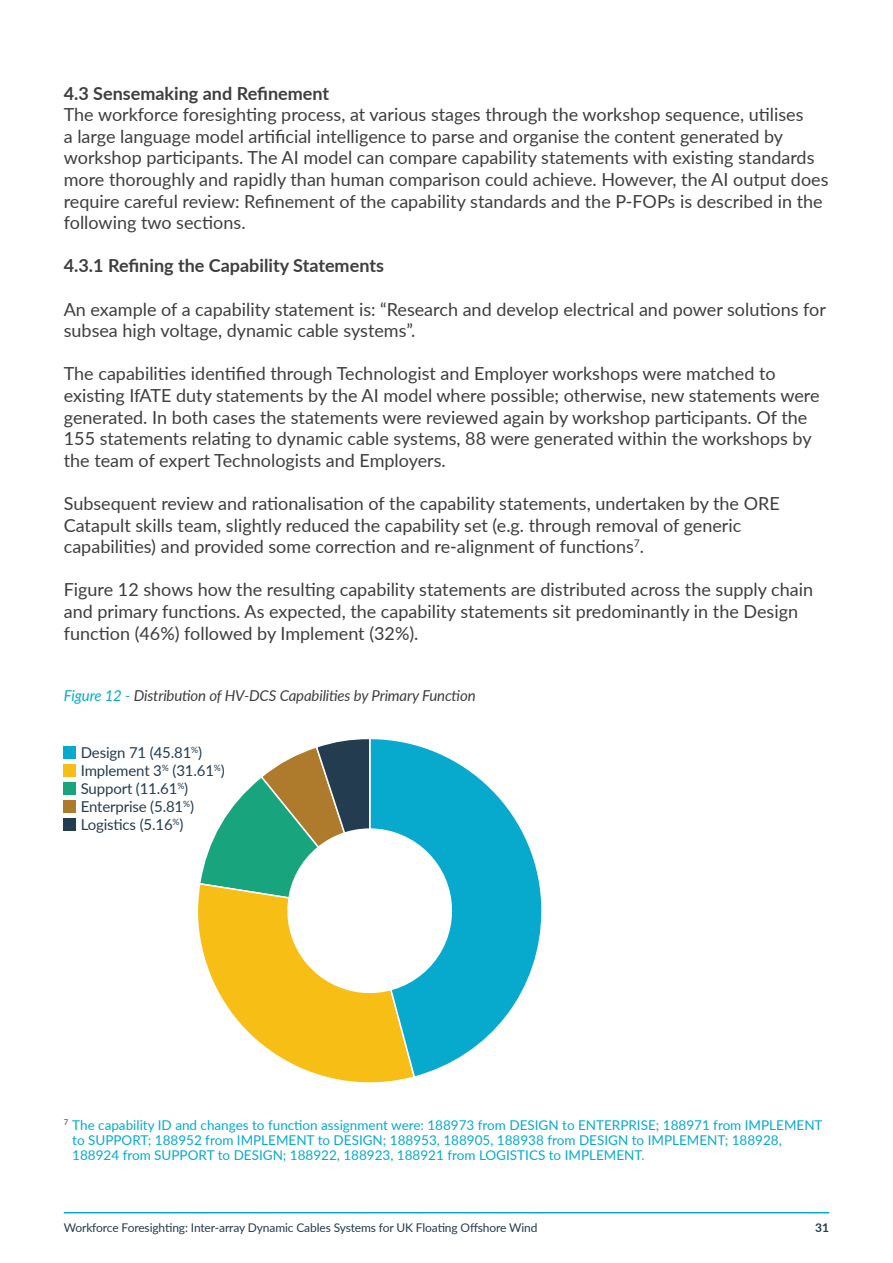
<style>
.page{position:relative;width:893px;height:1263px;background:#fff}
.page>*{position:absolute;margin:0;border:0;box-sizing:border-box;transform-origin:0 0}
.t1{font:18px/21.6px "Lato";color:#3e3e3f}
.t2{font:700 18px "Lato";color:#3e3e3f}
.t3{font:15px/18px "Lato";letter-spacing:-.01em;color:#243c4f}
.t4{font:italic 15px "Lato";letter-spacing:-.01em;color:#3e3e3f}
.t5{font:13.5px/15px "Lato";color:#07aacc}
.t6{font:12px "Lato";letter-spacing:-.01em;color:#243c4f}
.t7{font:700 12px "Lato";color:#243c4f}
.s1{color:#07aacc}
</style>
<div class="page">
<svg style="left:198px;top:913px;width:205px;height:170px"></svg>
<svg style="left:368px;top:739px;width:174px;height:340px"></svg>
<svg style="left:198px;top:739px;width:174px;height:174px"></svg>
<div style="left:287px;top:828px;width:165px;height:165px;background:#fff;border-radius:50%"></div>
<div style="left:64px;top:746px;width:12px;height:13px;background:#07aacc"></div>
<div style="left:64px;top:764px;width:12px;height:13px;background:#f7be16"></div>
<div style="left:64px;top:782px;width:12px;height:13px;background:#18a57e"></div>
<div style="left:64px;top:800px;width:12px;height:13px;background:#ae7a2b"></div>
<div style="left:64px;top:818px;width:12px;height:13px;background:#243c4f"></div>
<hr style="left:64px;top:1212px;width:765px;height:1px;background:#07aacc">
<p class="t2" style="left:64px;top:80px;width:267px">4.3 Sensemaking and Refinement</p>
<p class="t1" style="left:64px;top:103px;width:766px">The workforce foresighting process, at various stages through the workshop sequence, utilises<br>a large language model artificial intelligence to parse and organise the content generated by workshop participants. The AI model can compare capability statements with existing standards more thoroughly and rapidly than human comparison could achieve. However, the AI output does require careful review: Refinement of the capability standards and the P-FOPs is described in the following two sections.</p>
<p class="t2" style="left:64px;top:253px;width:322px">4.3.1 Refining the Capability Statements</p>
<p class="t1" style="left:64px;top:297px;width:764px">An example of a capability statement is: “Research and develop electrical and power solutions for subsea high voltage, dynamic cable systems”.</p>
<p class="t1" style="left:64px;top:362px;width:757px">The capabilities identified through Technologist and Employer workshops were matched to existing IfATE duty statements by the AI model where possible; otherwise, new statements were generated. In both cases the statements were reviewed again by workshop participants. Of the 155 statements relating to dynamic cable systems, 88 were generated within the workshops by the team of expert Technologists and Employers.</p>
<p class="t1" style="left:64px;top:492px;width:717px">Subsequent review and rationalisation of the capability statements, undertaken by the ORE<br>Catapult skills team, slightly reduced the capability set (e.g. through removal of generic capabilities) and provided some correction and re-alignment of functions<sup>7</sup>.</p>
<p class="t1" style="left:64px;top:578px;width:751px">Figure 12 shows how the resulting capability statements are distributed across the supply chain and primary functions. As expected, the capability statements sit predominantly in the Design function (46%) followed by Implement (32%).</p>
<p class="t4" style="left:64px;top:685px;width:413px"><span class="s1">Figure 12 -</span> Distribution of HV-DCS Capabilities by Primary Function</p>
<p class="t3" style="left:81px;top:743px;width:146px">Design 71 (45.81<sup>%</sup>)<br>Implement 3<sup>%</sup> (31.61<sup>%</sup>)<br>Support (11.61<sup>%</sup>)<br>Enterprise (5.81<sup>%</sup>)<br>Logistics (5.16<sup>%</sup>)</p>
<p class="t5" style="left:72px;top:1116px;width:752px;text-indent:-9px"><sup>7</sup> The capability ID and changes to function assignment were: 188973 from DESIGN to ENTERPRISE; 188971 from IMPLEMENT to SUPPORT; 188952 from IMPLEMENT to DESIGN; 188953, 188905, 188938 from DESIGN to IMPLEMENT; 188928,<br>188924 from SUPPORT to DESIGN; 188922, 188923, 188921 from LOGISTICS to IMPLEMENT.</p>
<p class="t6" style="left:64px;top:1219px;width:475px">Workforce Foresighting: Inter-array Dynamic Cables Systems for UK Floating Offshore Wind</p>
<p class="t7" style="left:815px;top:1219px;width:15px">31</p>
</div>
